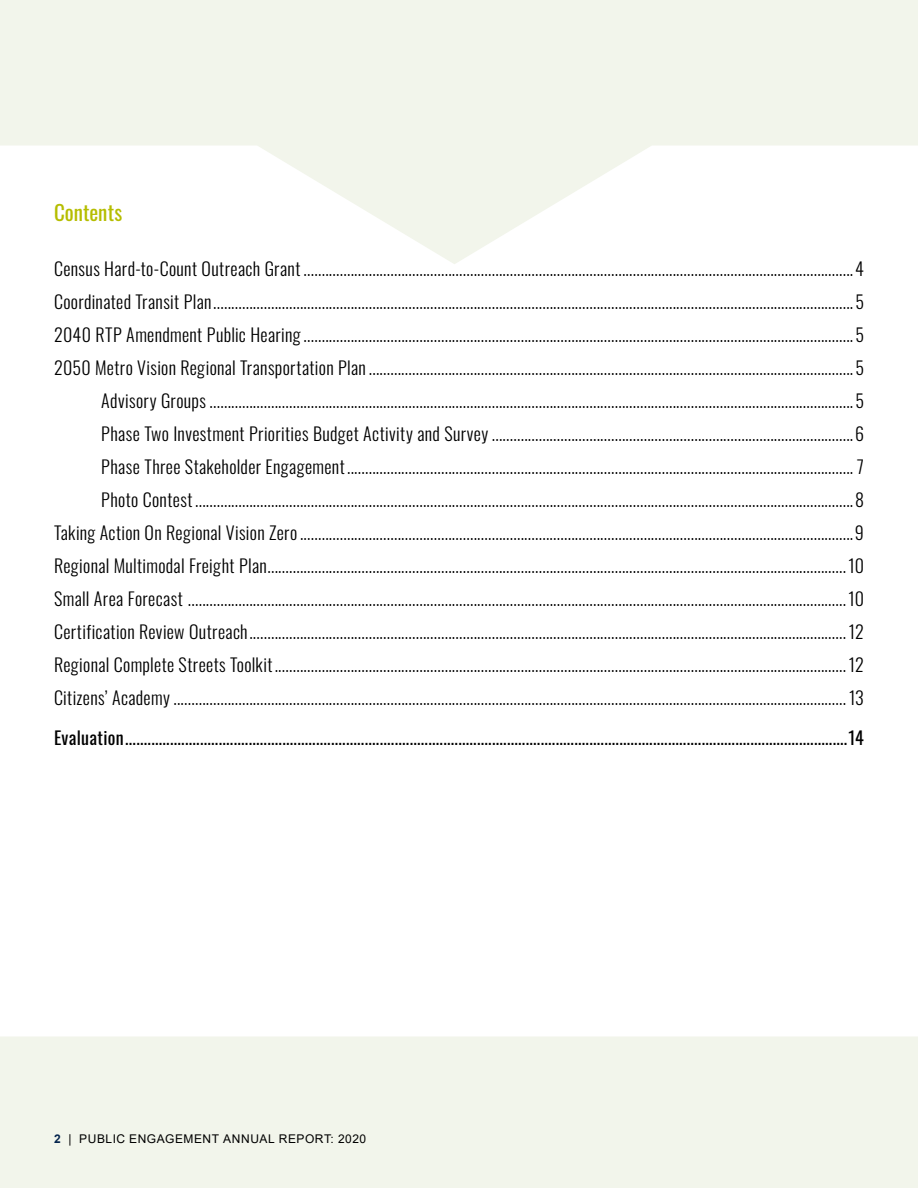
<style>
.page{position:relative;width:918px;height:1188px;background:#fff}
.page>*{position:absolute;margin:0;border:0;box-sizing:border-box;transform-origin:0 0}
.t1{font:21px "Oswald";color:#b5bd00}
.t2{font:300 18px "Oswald";letter-spacing:.02em;color:#000}
.t3{font:18px "Oswald";letter-spacing:.015em;color:#000}
.t4{font:12px "Arial";letter-spacing:.045em;color:#000}
.s1{font-weight:700;color:#04244d}
</style>
<div class="page">
<div style="left:0;top:1036px;width:918px;height:152px;background:#f2f5eb"></div>
<svg style="left:0;top:0;width:918px;height:264px;fill:#f2f5eb"></svg>
<h1 class="t1" style="left:54px;top:193px;width:70px">Contents</h1>
<p class="t2" style="left:54px;top:253px;width:811px">Census Hard-to-Count Outreach Grant ........................................................................................................................................................4</p>
<p class="t2" style="left:54px;top:286px;width:812px">Coordinated Transit Plan.................................................................................................................................................................................5</p>
<p class="t2" style="left:54px;top:319px;width:812px">2040 RTP Amendment Public Hearing ........................................................................................................................................................5</p>
<p class="t2" style="left:54px;top:352px;width:812px">2050 Metro Vision Regional Transportation Plan ......................................................................................................................................5</p>
<p class="t2" style="left:101px;top:385px;width:764px">Advisory Groups ..................................................................................................................................................................................5</p>
<p class="t2" style="left:101px;top:418px;width:764px">Phase Two Investment Priorities Budget Activity and Survey ....................................................................................................6</p>
<p class="t2" style="left:101px;top:451px;width:764px">Phase Three Stakeholder Engagement............................................................................................................................................ 7</p>
<p class="t2" style="left:101px;top:484px;width:764px">Photo Contest ......................................................................................................................................................................................8</p>
<p class="t2" style="left:54px;top:517px;width:812px">Taking Action On Regional Vision Zero.........................................................................................................................................................9</p>
<p class="t2" style="left:54px;top:550px;width:811px">Regional Multimodal Freight Plan................................................................................................................................................................10</p>
<p class="t2" style="left:54px;top:583px;width:811px">Small Area Forecast ......................................................................................................................................................................................10</p>
<p class="t2" style="left:54px;top:616px;width:812px">Certification Review Outreach.....................................................................................................................................................................12</p>
<p class="t2" style="left:54px;top:649px;width:812px">Regional Complete Streets Toolkit..............................................................................................................................................................12</p>
<p class="t2" style="left:54px;top:682px;width:811px">Citizens’ Academy ..........................................................................................................................................................................................13</p>
<p class="t3" style="left:54px;top:721px;width:812px">Evaluation.................................................................................................................................................................................................14</p>
<p class="t4" style="left:54px;top:1130px;width:314px"><span class="s1">2</span> | PUBLIC ENGAGEMENT ANNUAL REPORT: 2020</p>
</div>
